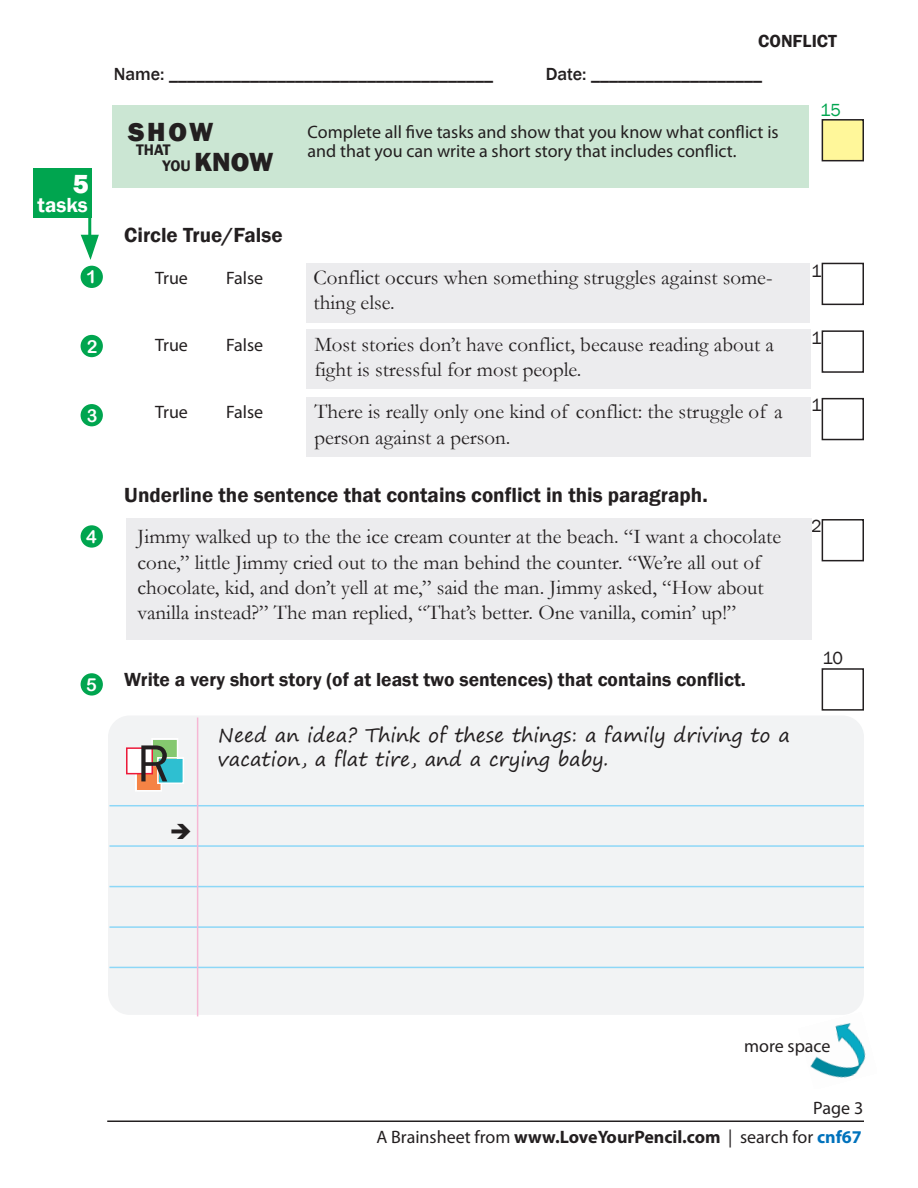
<style>
.page{position:relative;width:918px;height:1188px;background:#fff}
.page>*{position:absolute;margin:0;border:0;box-sizing:border-box;transform-origin:0 0}
.t1{font:54px "Franklin Gothic";color:#231f20}
.t2{font:800 27px "Franklin Gothic";letter-spacing:.04em;color:#231f20}
.t3{font:800 27px "Franklin Gothic";color:#fff}
.t4{font:21px/25.2px "Garamond";color:#231f20}
.t5{font:600 21px "Franklin Gothic";color:#231f20}
.t6{font:600 21px "Franklin Gothic";color:#fff}
.t7{font:19.5px/24px "Segoe Print";color:#231f20}
.t8{font:600 19.5px "Franklin Gothic";color:#231f20}
.t9{font:18px/19.5px "Myriad Pro";color:#231f20}
.t10{font:500 18px "Franklin Gothic";color:#231f20}
.t11{font:600 18px "Franklin Gothic";color:#231f20}
.t12{font:18px "Franklin Gothic";color:#231f20}
.t13{font:18px "Arial Rounded MT Bold";color:#fff}
.t14{font:18px "Franklin Gothic";color:#00a54f}
.t15{font:600 15.75px "Franklin Gothic";color:#231f20}
.s1{font-weight:600;font-size:15.75px}
.s2{font-weight:700}
.s3{font-weight:700;color:#0072bc}
</style>
<div class="page">
<img style="left:810px;top:1023px;width:56px;height:55px">
<div style="left:108px;top:716px;width:756px;height:299px;background:#f2f3f4;border-radius:22px"></div>
<hr style="left:107px;top:1121px;width:757px;height:1px;background:#231f20">
<div style="left:112px;top:106px;width:696px;height:82px;background:#cbe6d3"></div>
<div style="left:81px;top:266px;width:22px;height:22px;background:#00a54f;border-radius:50%"></div>
<hr style="left:88px;top:193px;width:3px;height:53px;background:#00a54f">
<svg style="left:81px;top:235px;width:18px;height:25px"></svg>
<div style="left:33px;top:168px;width:59px;height:50px;background:#00a54f"></div>
<div style="left:306px;top:263px;width:504px;height:59px;background:#ececee"></div>
<div style="left:307px;top:330px;width:504px;height:59px;background:#ececee"></div>
<div style="left:81px;top:335px;width:22px;height:22px;background:#00a54f;border-radius:50%"></div>
<div style="left:81px;top:404px;width:22px;height:22px;background:#00a54f;border-radius:50%"></div>
<div style="left:81px;top:525px;width:22px;height:23px;background:#00a54f;border-radius:50%"></div>
<div style="left:822px;top:263px;width:42px;height:42px;border:2px solid #231f20"></div>
<div style="left:822px;top:668px;width:42px;height:43px;border:2px solid #231f20"></div>
<div style="left:822px;top:330px;width:42px;height:43px;border:2px solid #231f20"></div>
<div style="left:307px;top:397px;width:504px;height:60px;background:#ececee"></div>
<div style="left:822px;top:398px;width:42px;height:42px;border:2px solid #231f20"></div>
<div style="left:822px;top:120px;width:41px;height:41px;background:#fff79a"></div>
<div style="left:822px;top:119px;width:42px;height:42px;border:2px solid #231f20"></div>
<div style="left:822px;top:519px;width:42px;height:42px;border:2px solid #231f20"></div>
<div style="left:126px;top:518px;width:686px;height:122px;background:#ececee"></div>
<hr style="left:109px;top:805px;width:755px;height:1px;background:#8dd7f7">
<hr style="left:109px;top:845px;width:755px;height:2px;background:#8dd7f7">
<hr style="left:109px;top:886px;width:755px;height:1px;background:#8dd7f7">
<hr style="left:109px;top:926px;width:755px;height:2px;background:#8dd7f7">
<hr style="left:109px;top:967px;width:755px;height:1px;background:#8dd7f7">
<hr style="left:197px;top:718px;width:1px;height:298px;background:#f6b7d4">
<div style="left:137px;top:766px;width:24px;height:24px;background:#f58345"></div>
<div style="left:135px;top:765px;width:27px;height:27px;border:2px solid #fff"></div>
<div style="left:153px;top:740px;width:24px;height:24px;background:#85c86f"></div>
<div style="left:151px;top:738px;width:27px;height:27px;border:2px solid #fff"></div>
<div style="left:159px;top:759px;width:24px;height:24px;background:#2ebfd1"></div>
<div style="left:157px;top:757px;width:27px;height:27px;border:2px solid #fff"></div>
<div style="left:128px;top:749px;width:24px;height:24px;background:#fff"></div>
<div style="left:126px;top:747px;width:27px;height:27px;border:2px solid #ed1a3a"></div>
<div style="left:81px;top:673px;width:22px;height:23px;background:#00a54f;border-radius:50%"></div>
<p class="t11" style="left:758px;top:31px;width:80px">CONFLICT</p>
<p class="t10" style="left:114px;top:64px;width:381px">Name: ____________________________________</p>
<p class="t10" style="left:546px;top:64px;width:218px">Date: ___________________</p>
<p class="t14" style="left:820px;top:99px;width:22px">15</p>
<p class="t2" style="left:128px;top:116px;width:87px">SHOW</p>
<p class="t15" style="left:136px;top:141px;width:36px">ThAT</p>
<p class="t2" style="left:163px;top:146px;width:112px"><span class="s1">YOU</span> KNOW</p>
<p class="t9" style="left:308px;top:123px;width:473px">Complete all five tasks and show that you know what conflict is and that you can write a short story that includes conflict.</p>
<p class="t3" style="left:73px;top:168px;width:17px">5</p>
<p class="t6" style="left:38px;top:193px;width:52px">tasks</p>
<p class="t5" style="left:124px;top:223px;width:160px">Circle True/False</p>
<p class="t13" style="left:86px;top:266px;width:12px">1</p>
<p class="t9" style="left:155px;top:270px;width:34px">True</p>
<p class="t9" style="left:226px;top:270px;width:39px">False</p>
<p class="t4" style="left:314px;top:265px;width:461px">Conflict occurs when something struggles against some&shy;thing else.</p>
<p class="t12" style="left:811px;top:261px;width:12px">1</p>
<p class="t13" style="left:87px;top:336px;width:12px">2</p>
<p class="t9" style="left:155px;top:336px;width:34px">True</p>
<p class="t9" style="left:226px;top:336px;width:39px">False</p>
<p class="t4" style="left:314px;top:332px;width:461px">Most stories don’t have conflict, because reading about a fight is stressful for most people.</p>
<p class="t12" style="left:811px;top:328px;width:12px">1</p>
<p class="t13" style="left:87px;top:405px;width:12px">3</p>
<p class="t9" style="left:155px;top:404px;width:34px">True</p>
<p class="t9" style="left:226px;top:404px;width:39px">False</p>
<p class="t4" style="left:314px;top:400px;width:470px">There is really only one kind of conflict: the struggle of a person against a person.</p>
<p class="t12" style="left:811px;top:394px;width:12px">1</p>
<p class="t5" style="left:124px;top:482px;width:585px">Underline the sentence that contains conflict in this paragraph.</p>
<p class="t13" style="left:86px;top:526px;width:12px">4</p>
<p class="t4" style="left:138px;top:525px;width:645px">Jimmy walked up to the the ice cream counter at the beach. “I want a chocolate cone,” little Jimmy cried out to the man behind the counter. “We’re all out of chocolate, kid, and don’t yell at me,” said the man. Jimmy asked, “How about vanilla instead?” The man replied, “That’s better. One vanilla, comin’ up!”</p>
<p class="t12" style="left:811px;top:515px;width:12px">2</p>
<p class="t12" style="left:823px;top:647px;width:22px">10</p>
<p class="t13" style="left:86px;top:674px;width:12px">5</p>
<p class="t8" style="left:124px;top:669px;width:623px">Write a very short story (of at least two sentences) that contains conflict.</p>
<h1 class="t1" style="left:137px;top:732px;width:35px">R</h1>
<p class="t7" style="left:218px;top:723px;width:573px">Need an idea? Think of these things: a family driving to a vacation, a flat tire, and a crying baby.</p>
<p class="t9" style="left:744px;top:1037px;width:88px">more space</p>
<p class="t9" style="left:813px;top:1099px;width:51px">Page 3</p>
<p class="t9" style="left:376px;top:1129px;width:487px">A Brainsheet from <span class="s2">www.LoveYourPencil.com</span> | search for <span class="s3">cnf67</span></p>
</div>
